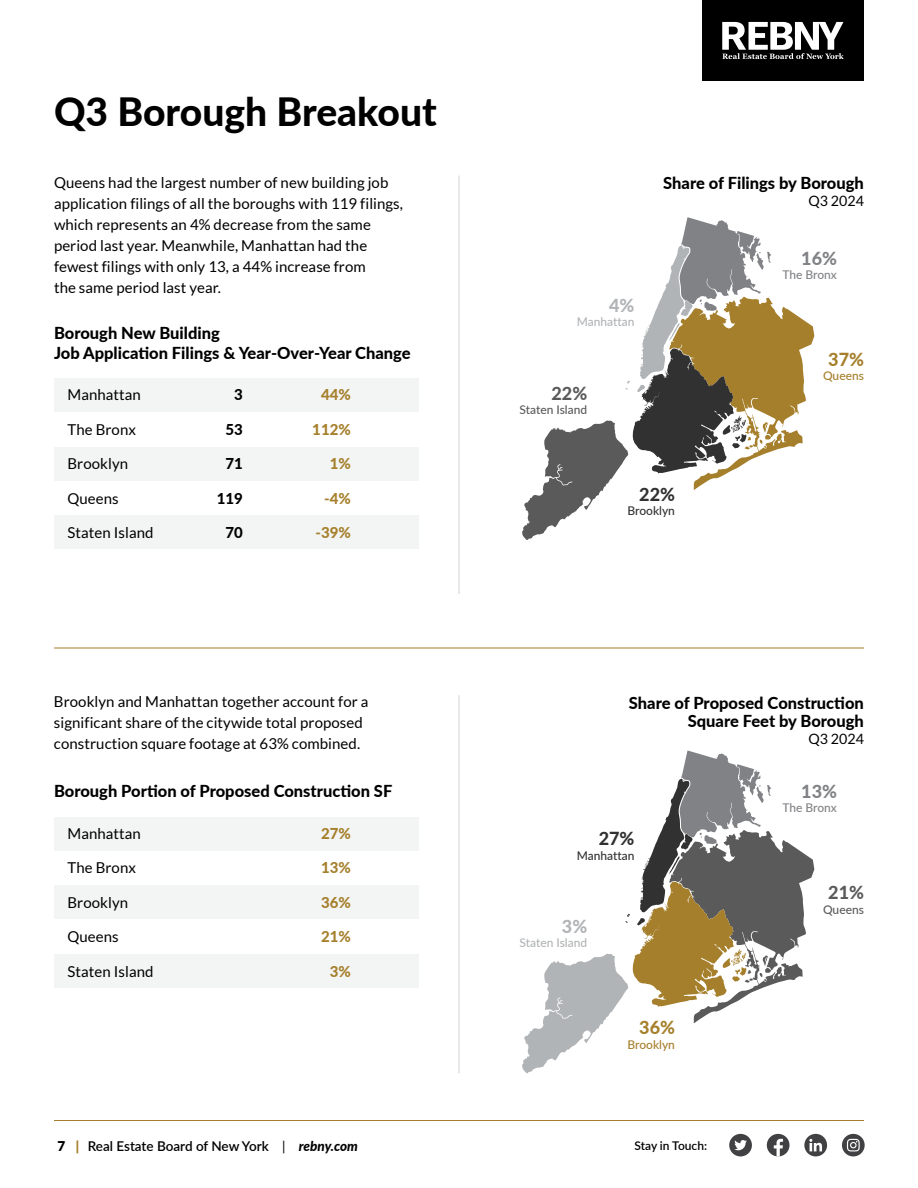
<style>
.page{position:relative;width:918px;height:1188px;background:#fff}
.page>*{position:absolute;margin:0;border:0;box-sizing:border-box;transform-origin:0 0}
.t1{font:800 39px "Lato";color:#000}
.t2{font:800 18px "Lato";color:#808285}
.t3{font:800 18px "Lato";color:#5a5a5a}
.t4{font:800 18px "Lato";color:#a57f2b}
.t5{font:800 18px "Lato";color:#313131}
.t6{font:800 18px "Lato";color:#b1b4b6}
.t7{font:800 16.5px/19.8px "Lato";color:#000}
.t8{font:15px/21px "Lato";letter-spacing:.005em;color:#000}
.t9{font:800 15px "Lato";letter-spacing:.005em;color:#a57f2b}
.t10{font:800 15px "Lato";letter-spacing:.005em;color:#000}
.t11{font:14.25px "Lato";color:#000}
.t12{font:600 13.5px "Lato";letter-spacing:-.005em;color:#000}
.t13{font:500 12px "Lato";color:#b1b4b6}
.t14{font:500 12px "Lato";color:#5a5a5a}
.t15{font:500 12px "Lato";color:#313131}
.t16{font:500 12px "Lato";letter-spacing:-.005em;color:#808285}
.t17{font:500 12px "Lato";color:#a57f2b}
.t18{font:600 12px "Lato";color:#000}
.s1{font-weight:900}
.s2{font-weight:900;color:#a57f2b}
.s3{font-weight:400}
.s4{font-weight:800;font-style:italic}
</style>
<div class="page">
<div style="left:729px;top:1134px;width:23px;height:22px;background:#414042;border-radius:50%"></div>
<svg style="left:734px;top:1140px;width:13px;height:10px"></svg>
<div style="left:804px;top:1134px;width:23px;height:22px;background:#414042;border-radius:50%"></div>
<svg style="left:809px;top:1139px;width:13px;height:12px"></svg>
<div style="left:842px;top:1134px;width:23px;height:22px;background:#414042;border-radius:50%"></div>
<svg style="left:847px;top:1139px;width:13px;height:12px"></svg>
<div style="left:767px;top:1134px;width:23px;height:22px;background:#414042;border-radius:50%"></div>
<svg style="left:774px;top:1139px;width:9px;height:18px"></svg>
<hr style="left:54px;top:1120px;width:810px;height:1px;background:#a57f2b">
<div style="left:54px;top:378px;width:364px;height:34px;background:#f3f4f4"></div>
<div style="left:54px;top:817px;width:364px;height:34px;background:#f3f4f4"></div>
<div style="left:54px;top:447px;width:364px;height:34px;background:#f3f4f4"></div>
<div style="left:54px;top:886px;width:364px;height:33px;background:#f3f4f4"></div>
<div style="left:54px;top:515px;width:364px;height:34px;background:#f3f4f4"></div>
<div style="left:54px;top:954px;width:364px;height:34px;background:#f3f4f4"></div>
<div style="left:702px;top:0;width:162px;height:81px;background:#000"></div>
<svg style="left:722px;top:22px;width:122px;height:37px"></svg>
<hr style="left:459px;top:176px;width:1px;height:418px;background:#d1d3d4">
<svg style="left:522px;top:217px;width:292px;height:323px"></svg>
<svg style="left:522px;top:750px;width:292px;height:323px"></svg>
<hr style="left:54px;top:648px;width:810px;height:1px;background:#a57f2b">
<hr style="left:459px;top:695px;width:1px;height:378px;background:#d1d3d4">
<h1 class="t1" style="left:54px;top:83px;width:384px">Q3 Borough Breakout</h1>
<p class="t8" style="left:54px;top:172px;width:351px">Queens had the largest number of new building job application filings of all the boroughs with 119 filings, which represents an 4% decrease from the same period last year. Meanwhile, Manhattan had the fewest filings with only 13, a 44% increase from<br>the same period last year.</p>
<p class="t7" style="left:54px;top:323px;width:358px">Borough New Building<br>Job Application Filings &amp; Year-Over-Year Change</p>
<p class="t8" style="left:68px;top:384px;width:75px">Manhattan</p>
<p class="t10" style="left:234px;top:384px;width:10px">3</p>
<p class="t9" style="left:321px;top:384px;width:31px">44%</p>
<p class="t8" style="left:68px;top:419px;width:70px">The Bronx</p>
<p class="t10" style="left:225px;top:418px;width:19px">53</p>
<p class="t9" style="left:312px;top:418px;width:40px">112%</p>
<p class="t8" style="left:68px;top:453px;width:62px">Brooklyn</p>
<p class="t10" style="left:225px;top:453px;width:19px">71</p>
<p class="t9" style="left:330px;top:453px;width:23px">1%</p>
<p class="t8" style="left:67px;top:488px;width:53px">Queens</p>
<p class="t10" style="left:217px;top:487px;width:28px">119</p>
<p class="t9" style="left:324px;top:487px;width:28px">-4%</p>
<p class="t8" style="left:67px;top:522px;width:88px">Staten Island</p>
<p class="t10" style="left:225px;top:522px;width:19px">70</p>
<p class="t9" style="left:315px;top:522px;width:37px">-39%</p>
<p class="t8" style="left:54px;top:691px;width:316px">Brooklyn and Manhattan together account for a significant share of the citywide total proposed construction square footage at 63% combined.</p>
<p class="t7" style="left:54px;top:781px;width:340px">Borough Portion of Proposed Construction SF</p>
<p class="t8" style="left:68px;top:823px;width:75px">Manhattan</p>
<p class="t9" style="left:321px;top:822px;width:31px">27%</p>
<p class="t8" style="left:68px;top:857px;width:70px">The Bronx</p>
<p class="t9" style="left:321px;top:856px;width:31px">13%</p>
<p class="t8" style="left:68px;top:892px;width:62px">Brooklyn</p>
<p class="t9" style="left:321px;top:891px;width:31px">36%</p>
<p class="t8" style="left:68px;top:926px;width:53px">Queens</p>
<p class="t9" style="left:321px;top:925px;width:31px">21%</p>
<p class="t8" style="left:68px;top:961px;width:88px">Staten Island</p>
<p class="t9" style="left:330px;top:960px;width:23px">3%</p>
<p class="t7" style="left:663px;top:172px;width:202px">Share of Filings by Borough</p>
<p class="t11" style="left:809px;top:193px;width:57px">Q3 2024</p>
<p class="t6" style="left:609px;top:292px;width:27px">4%</p>
<p class="t13" style="left:577px;top:313px;width:59px">Manhattan</p>
<p class="t3" style="left:551px;top:380px;width:37px">22%</p>
<p class="t14" style="left:520px;top:401px;width:69px">Staten Island</p>
<p class="t5" style="left:639px;top:481px;width:37px">22%</p>
<p class="t15" style="left:628px;top:502px;width:49px">Brooklyn</p>
<p class="t2" style="left:801px;top:245px;width:37px">16%</p>
<p class="t16" style="left:782px;top:266px;width:56px">The Bronx</p>
<p class="t4" style="left:828px;top:346px;width:37px">37%</p>
<p class="t17" style="left:823px;top:367px;width:42px">Queens</p>
<p class="t7" style="left:629px;top:693px;width:236px;line-height:18px;text-align:right">Share of Proposed Construction<br>Square Feet by Borough</p>
<p class="t11" style="left:809px;top:731px;width:57px">Q3 2024</p>
<p class="t5" style="left:599px;top:825px;width:37px">27%</p>
<p class="t15" style="left:577px;top:847px;width:59px">Manhattan</p>
<p class="t6" style="left:562px;top:913px;width:27px">3%</p>
<p class="t13" style="left:520px;top:934px;width:69px">Staten Island</p>
<p class="t4" style="left:639px;top:1014px;width:37px">36%</p>
<p class="t17" style="left:628px;top:1036px;width:49px">Brooklyn</p>
<p class="t2" style="left:801px;top:778px;width:37px">13%</p>
<p class="t16" style="left:782px;top:799px;width:56px">The Bronx</p>
<p class="t3" style="left:828px;top:879px;width:37px">21%</p>
<p class="t14" style="left:823px;top:901px;width:42px">Queens</p>
<p class="t12" style="left:57px;top:1136px;width:302px"><span class="s1">7</span> <span class="s2">|</span> Real Estate Board of New York <span class="s3">|</span> <span class="s4">rebny.com</span></p>
<p class="t18" style="left:634px;top:1136px;width:74px">Stay in Touch:</p>
</div>
